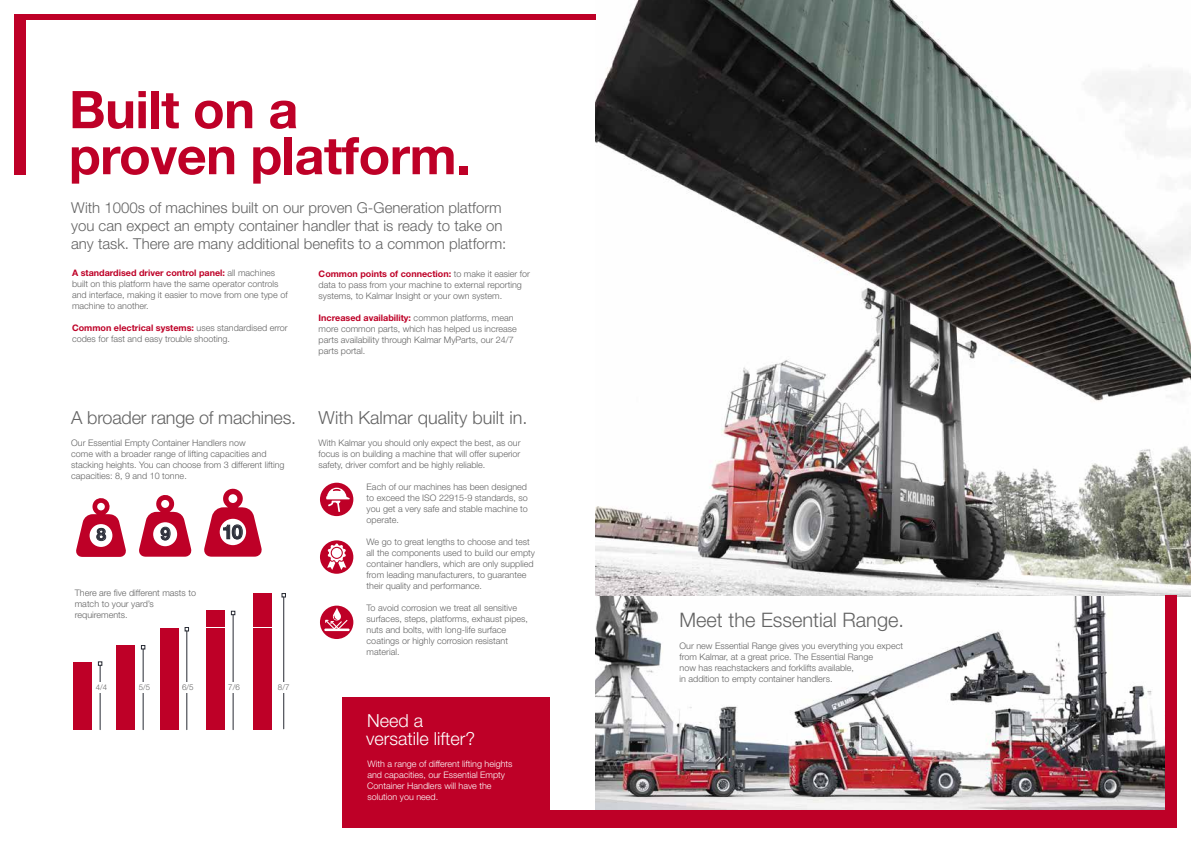
<style>
.page{position:relative;width:1191px;height:842px;background:#fff}
.page>*{position:absolute;margin:0;border:0;box-sizing:border-box;transform-origin:0 0}
.t1{font:700 52px/46px "Helvetica Neue";letter-spacing:-.01em;color:#be0027}
.t2{font:300 20px "Helvetica Neue LT Std";color:#636363}
.t3{font:700 19.4px "Helvetica Neue LT Std";color:#2e313c}
.t4{font:300 18px "Helvetica Neue LT Std";color:#636363}
.t5{font:300 18px/18px "Helvetica Neue LT Std";color:#fff}
.t6{font:700 17.7px "Helvetica Neue LT Std";color:#2e313c}
.t7{font:700 16.8px "Helvetica Neue LT Std";color:#2e313c}
.t8{font:300 15px/18px "Helvetica Neue LT Std";color:#636363}
.t9{font:300 9px/11px "Helvetica Neue LT Std";color:#636363}
.t10{font:300 9px/11px "Helvetica Neue LT Std";color:#fff}
.t11{font:300 8px "Helvetica Neue LT Std";color:#636363}
.t12{font:300 7.8px "Helvetica Neue LT Std";color:#636363}
.s1{font-weight:700;color:#be0027}
</style>
<div class="page">
<img style="left:595px;top:0;width:596px;height:596px">
<div style="left:342px;top:697px;width:207px;height:130px;background:#be0027"></div>
<img style="left:595px;top:596px;width:570px;height:215px">
<svg style="left:76px;top:498px;width:50px;height:59px"></svg>
<svg style="left:139px;top:495px;width:53px;height:62px"></svg>
<svg style="left:204px;top:488px;width:58px;height:69px"></svg>
<div style="left:320px;top:483px;width:33px;height:33px;background:#be0027;border-radius:50%"></div>
<svg style="left:326px;top:488px;width:24px;height:24px"></svg>
<div style="left:320px;top:540px;width:33px;height:34px;background:#be0027;border-radius:50%"></div>
<svg style="left:327px;top:543px;width:19px;height:27px"></svg>
<div style="left:332px;top:548px;width:10px;height:10px;background:#fff;border-radius:50%"></div>
<div style="left:320px;top:606px;width:33px;height:33px;background:#be0027;border-radius:50%"></div>
<hr style="left:324px;top:628px;width:25px;height:3px;background:#fff">
<svg style="left:324px;top:608px;width:24px;height:22px"></svg>
<div style="left:14px;top:14px;width:12px;height:160px;background:#be0027"></div>
<div style="left:14px;top:14px;width:581px;height:6px;background:#be0027"></div>
<div style="left:1165px;top:595px;width:11px;height:227px;background:#be0027"></div>
<div style="left:342px;top:811px;width:834px;height:17px;background:#be0027"></div>
<div style="left:117px;top:662px;width:18px;height:16px;background:#be0027"></div>
<div style="left:117px;top:696px;width:18px;height:16px;background:#be0027"></div>
<div style="left:117px;top:679px;width:18px;height:16px;background:#be0027"></div>
<div style="left:117px;top:645px;width:18px;height:16px;background:#be0027"></div>
<div style="left:117px;top:713px;width:18px;height:17px;background:#be0027"></div>
<hr style="left:143px;top:649px;width:1px;height:81px;background:#282b34">
<svg style="left:141px;top:645px;width:4px;height:4px"></svg>
<div style="left:136px;top:682px;width:17px;height:11px;background:#fff"></div>
<div style="left:74px;top:662px;width:18px;height:16px;background:#be0027"></div>
<div style="left:74px;top:696px;width:18px;height:16px;background:#be0027"></div>
<div style="left:74px;top:679px;width:18px;height:16px;background:#be0027"></div>
<div style="left:74px;top:713px;width:18px;height:17px;background:#be0027"></div>
<hr style="left:100px;top:665px;width:1px;height:65px;background:#282b34">
<svg style="left:98px;top:661px;width:4px;height:5px"></svg>
<div style="left:93px;top:682px;width:17px;height:11px;background:#fff"></div>
<div style="left:160px;top:662px;width:18px;height:16px;background:#be0027"></div>
<div style="left:160px;top:628px;width:18px;height:16px;background:#be0027"></div>
<div style="left:160px;top:696px;width:18px;height:16px;background:#be0027"></div>
<div style="left:160px;top:679px;width:18px;height:16px;background:#be0027"></div>
<div style="left:160px;top:645px;width:18px;height:16px;background:#be0027"></div>
<div style="left:160px;top:713px;width:18px;height:17px;background:#be0027"></div>
<hr style="left:186px;top:631px;width:1px;height:99px;background:#282b34">
<svg style="left:185px;top:627px;width:4px;height:4px"></svg>
<div style="left:179px;top:682px;width:17px;height:11px;background:#fff"></div>
<div style="left:206px;top:662px;width:18px;height:16px;background:#be0027"></div>
<div style="left:206px;top:628px;width:18px;height:16px;background:#be0027"></div>
<div style="left:206px;top:696px;width:18px;height:16px;background:#be0027"></div>
<div style="left:206px;top:611px;width:18px;height:16px;background:#be0027"></div>
<div style="left:206px;top:679px;width:18px;height:16px;background:#be0027"></div>
<div style="left:206px;top:645px;width:18px;height:16px;background:#be0027"></div>
<div style="left:206px;top:713px;width:18px;height:17px;background:#be0027"></div>
<hr style="left:233px;top:615px;width:1px;height:115px;background:#282b34">
<svg style="left:231px;top:611px;width:4px;height:4px"></svg>
<div style="left:225px;top:682px;width:17px;height:11px;background:#fff"></div>
<div style="left:253px;top:594px;width:19px;height:16px;background:#be0027"></div>
<div style="left:253px;top:662px;width:19px;height:16px;background:#be0027"></div>
<div style="left:253px;top:628px;width:19px;height:16px;background:#be0027"></div>
<div style="left:253px;top:696px;width:19px;height:16px;background:#be0027"></div>
<div style="left:253px;top:611px;width:19px;height:16px;background:#be0027"></div>
<div style="left:253px;top:679px;width:19px;height:16px;background:#be0027"></div>
<div style="left:253px;top:645px;width:19px;height:16px;background:#be0027"></div>
<div style="left:253px;top:713px;width:19px;height:17px;background:#be0027"></div>
<hr style="left:283px;top:597px;width:1px;height:132px;background:#282b34">
<svg style="left:281px;top:593px;width:5px;height:4px"></svg>
<div style="left:275px;top:682px;width:17px;height:11px;background:#fff"></div>
<h1 class="t1" style="left:69px;top:88px;width:403px">Built on a proven platform.</h1>
<h3 class="t8" style="left:71px;top:199px;width:437px">With 1000s of machines built on our proven G-Generation platform you can expect an empty container handler that is ready to take on any task. There are many additional benefits to a common platform:</h3>
<p class="t9" style="left:72px;top:267px;width:217px"><span class="s1">A standardised driver control panel:</span> all machines built on this platform have the same operator controls and interface, making it easier to move from one type of machine to another.</p>
<p class="t9" style="left:72px;top:322px;width:217px"><span class="s1">Common electrical systems:</span> uses standardised error codes for fast and easy trouble shooting.</p>
<p class="t9" style="left:319px;top:268px;width:213px"><span class="s1">Common points of connection:</span> to make it easier for data to pass from your machine to external reporting systems, to Kalmar Insight or your own system.</p>
<p class="t9" style="left:319px;top:312px;width:200px"><span class="s1">Increased availability:</span> common platforms, mean more common parts, which has helped us increase parts availability through Kalmar MyParts, our 24/7 parts portal.</p>
<h3 class="t4" style="left:71px;top:406px;width:226px">A broader range of machines.</h3>
<p class="t9" style="left:71px;top:437px;width:215px">Our Essential Empty Container Handlers now<br>come with a broader range of lifting capacities and stacking heights. You can choose from 3 different lifting capacities: 8, 9 and 10 tonne.</p>
<h3 class="t7" style="left:97px;top:524px;width:11px">8</h3>
<h3 class="t6" style="left:161px;top:522px;width:11px">9</h3>
<h3 class="t3" style="left:222px;top:520px;width:22px">10</h3>
<p class="t9" style="left:75px;top:587px;width:123px">There are five different masts to match to your yard’s requirements.</p>
<p class="t12" style="left:96px;top:683px;width:13px">4/4</p>
<p class="t12" style="left:139px;top:683px;width:13px">5/5</p>
<p class="t11" style="left:182px;top:682px;width:13px">6/5</p>
<p class="t11" style="left:228px;top:682px;width:13px">7/6</p>
<p class="t11" style="left:278px;top:682px;width:13px">8/7</p>
<h3 class="t4" style="left:318px;top:406px;width:211px">With Kalmar quality built in.</h3>
<p class="t9" style="left:318px;top:437px;width:204px;text-align:justify">With Kalmar you should only expect the best, as our focus is on building a machine that will offer superior safety, driver comfort and be highly reliable.</p>
<p class="t9" style="left:367px;top:481px;width:163px;text-align:justify">Each of our machines has been designed to exceed the ISO 22915-9 standards, so you get a very safe and stable machine to operate.</p>
<p class="t9" style="left:367px;top:536px;width:170px">We go to great lengths to choose and test all the components used to build our empty container handlers, which are only supplied from leading manufacturers, to guarantee their quality and performance.</p>
<p class="t9" style="left:367px;top:602px;width:163px">To avoid corrosion we treat all sensitive surfaces, steps, platforms, exhaust pipes, nuts and bolts, with long-life surface coatings or highly corrosion resistant material.</p>
<h3 class="t5" style="left:366px;top:711px;width:111px">Need a versatile lifter?</h3>
<p class="t10" style="left:367px;top:758px;width:147px">With a range of different lifting heights and capacities, our Essential Empty<br>Container Handlers will have the solution you need.</p>
<h2 class="t2" style="left:679px;top:607px;width:226px">Meet the Essential Range.</h2>
<p class="t9" style="left:679px;top:640px;width:225px">Our new Essential Range gives you everything you expect from Kalmar, at a great price. The Essential Range<br>now has reachstackers and forklifts available,<br>in addition to empty container handlers.</p>
</div>
